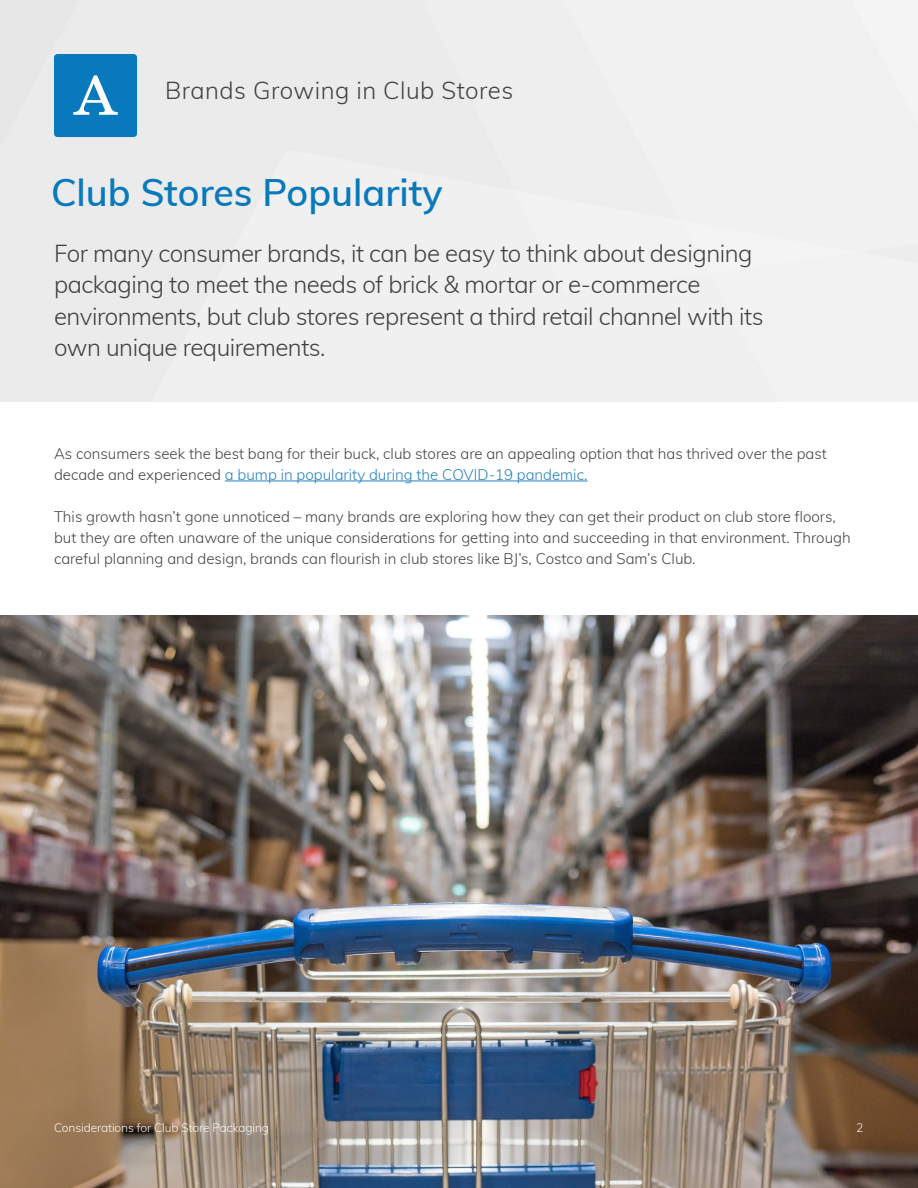
<style>
.page{position:relative;width:918px;height:1188px;background:#fff}
.page>*{position:absolute;margin:0;border:0;box-sizing:border-box;transform-origin:0 0}
.t1{font:56.7px "School";color:#fff}
.t2{font:600 37.5px "Muli";color:#0879bd}
.t3{font:300 24px/31.5px "Muli";letter-spacing:-.02em;color:#343335}
.t4{font:300 24px "Muli";letter-spacing:.02em;color:#434343}
.t5{font:300 15px/21px "Muli";color:#343335}
.t6{font:300 12px "Muli";letter-spacing:-.01em;color:#fff}
.s1{color:#1278bd}
</style>
<div class="page">
<img style="left:0;top:616px;width:918px;height:572px">
<hr style="left:225px;top:481px;width:363px;height:1px;background:#1278bd">
<div style="left:54px;top:54px;width:83px;height:83px;background:#0879bd;border-radius:4px"></div>
<p class="t1" style="left:73px;top:62px;width:46px">A</p>
<p class="t4" style="left:165px;top:73px;width:350px">Brands Growing in Club Stores</p>
<p class="t2" style="left:51px;top:165px;width:393px">Club Stores Popularity</p>
<h3 class="t3" style="left:54px;top:236px;width:711px">For many consumer brands, it can be easy to think about designing packaging to meet the needs of brick &amp; mortar or e-commerce environments, but club stores represent a third retail channel with its own unique requirements.</h3>
<p class="t5" style="left:54px;top:442px;width:774px">As consumers seek the best bang for their buck, club stores are an appealing option that has thrived over the past decade and experienced <span class="s1">a bump in popularity during the COVID-19 pandemic.</span></p>
<p class="t5" style="left:54px;top:505px;width:798px">This growth hasn’t gone unnoticed – many brands are exploring how they can get their product on club store floors, but they are often unaware of the unique considerations for getting into and succeeding in that environment. Through careful planning and design, brands can flourish in club stores like BJ’s, Costco and Sam’s Club.</p>
<p class="t6" style="left:54px;top:1119px;width:217px">Considerations for Club Store Packaging</p>
<p class="t6" style="left:857px;top:1119px;width:9px">2</p>
</div>
